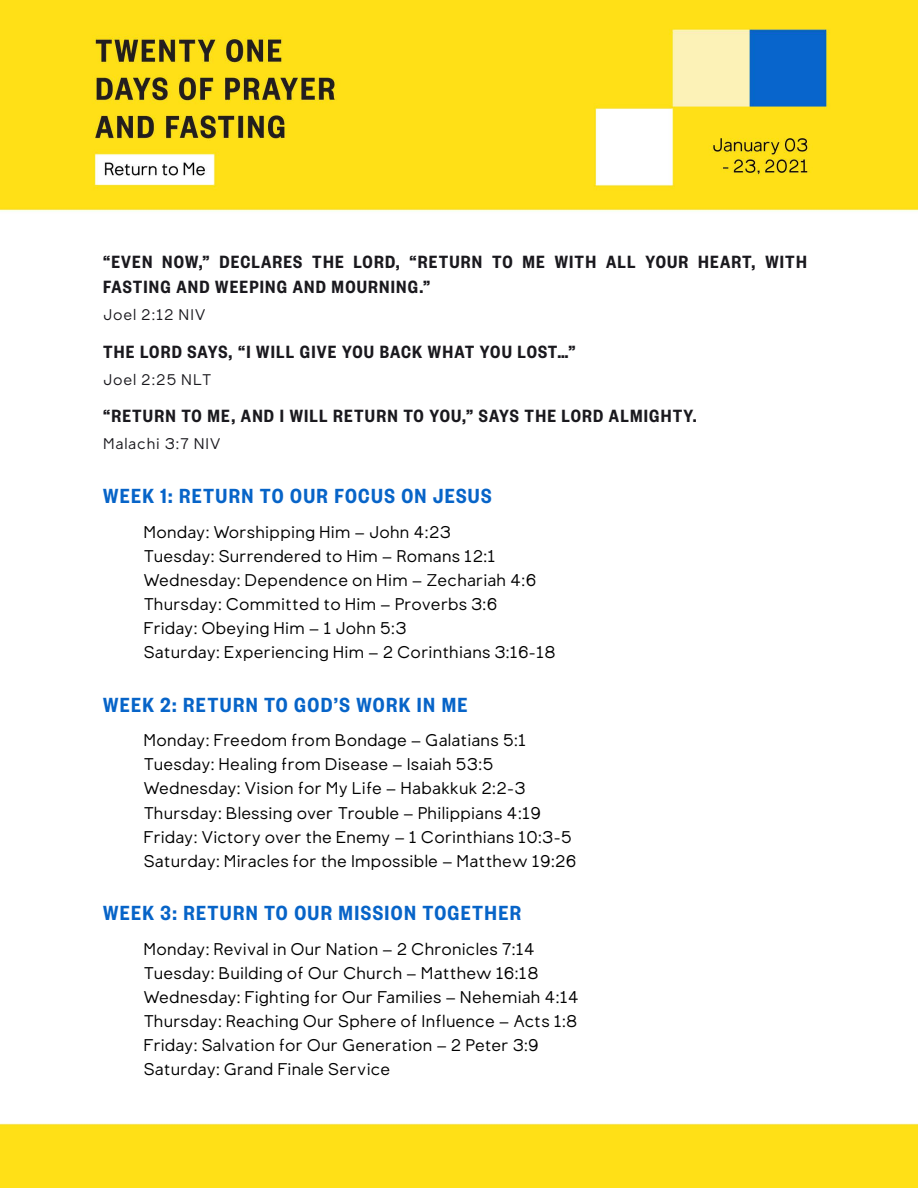
<style>
.page{position:relative;width:918px;height:1188px;background:#fff}
.page>*{position:absolute;margin:0;border:0;box-sizing:border-box;transform-origin:0 0}
.t1{font:600 22.5px "Founders Grotesk Cond";letter-spacing:.06em;color:#0764c8}
.t2{font:600 19.5px/25.5px "Founders Grotesk Cond";letter-spacing:.06em;color:#1a191e}
.t3{font:16.5px/24px "NON Sans";letter-spacing:.01em;color:#000}
.t4{font:15px "NON Sans";letter-spacing:.06em;color:#1a191e}
</style>
<div class="page">
<img style="left:0;top:0;width:918px;height:1188px">
<p class="t2" style="left:103px;top:248px;width:705px">“EVEN NOW,” DECLARES THE LORD, “RETURN TO ME WITH ALL YOUR HEART, WITH<br>FASTING AND WEEPING AND MOURNING.”</p>
<p class="t4" style="left:103px;top:306px;width:104px">Joel 2:12 NIV</p>
<p class="t2" style="left:103px;top:338px;width:474px">THE LORD SAYS, “I WILL GIVE YOU BACK WHAT YOU LOST…”</p>
<p class="t4" style="left:103px;top:371px;width:110px">Joel 2:25 NLT</p>
<p class="t2" style="left:103px;top:403px;width:595px">“RETURN TO ME, AND I WILL RETURN TO YOU,” SAYS THE LORD ALMIGHTY.</p>
<p class="t4" style="left:103px;top:435px;width:119px">Malachi 3:7 NIV</p>
<h1 class="t1" style="left:103px;top:483px;width:390px">WEEK 1: RETURN TO OUR FOCUS ON JESUS</h1>
<p class="t3" style="left:144px;top:520px;width:414px">Monday: Worshipping Him – John 4:23<br>Tuesday: Surrendered to Him – Romans 12:1<br>Wednesday: Dependence on Him – Zechariah 4:6<br>Thursday: Committed to Him – Proverbs 3:6<br>Friday: Obeying Him – 1 John 5:3<br>Saturday: Experiencing Him – 2 Corinthians 3:16-18</p>
<h1 class="t1" style="left:103px;top:691px;width:366px">WEEK 2: RETURN TO GOD’S WORK IN ME</h1>
<p class="t3" style="left:144px;top:728px;width:434px">Monday: Freedom from Bondage – Galatians 5:1<br>Tuesday: Healing from Disease – Isaiah 53:5<br>Wednesday: Vision for My Life – Habakkuk 2:2-3<br>Thursday: Blessing over Trouble – Philippians 4:19<br>Friday: Victory over the Enemy – 1 Corinthians 10:3-5<br>Saturday: Miracles for the Impossible – Matthew 19:26</p>
<h1 class="t1" style="left:103px;top:900px;width:419px">WEEK 3: RETURN TO OUR MISSION TOGETHER</h1>
<p class="t3" style="left:144px;top:937px;width:437px">Monday: Revival in Our Nation – 2 Chronicles 7:14<br>Tuesday: Building of Our Church – Matthew 16:18<br>Wednesday: Fighting for Our Families – Nehemiah 4:14<br>Thursday: Reaching Our Sphere of Influence – Acts 1:8<br>Friday: Salvation for Our Generation – 2 Peter 3:9<br>Saturday: Grand Finale Service</p>
</div>
